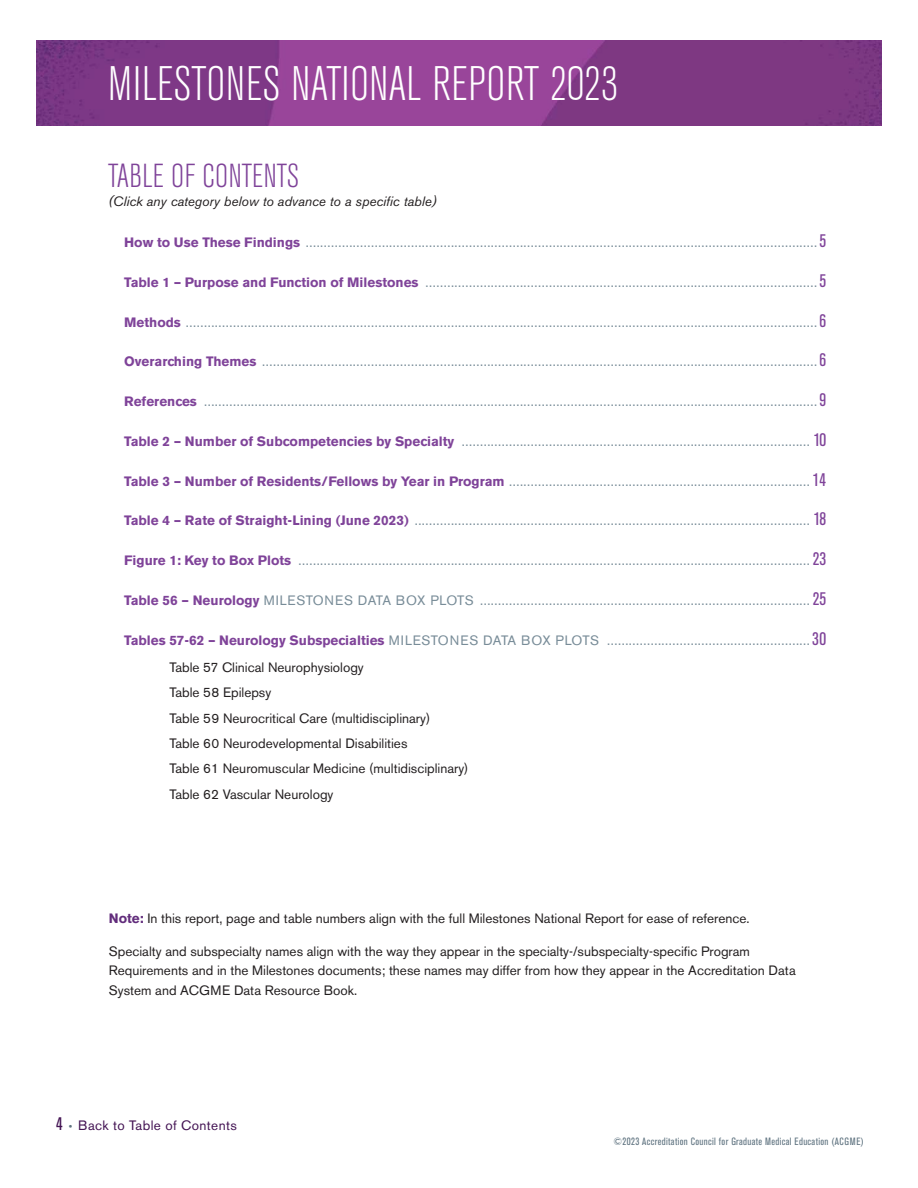
<style>
.page{position:relative;width:918px;height:1188px;background:#fff}
.page>*{position:absolute;margin:0;border:0;box-sizing:border-box;transform-origin:0 0}
.t1{font:300 condensed 48px "Akzidenz Grotesk BE";color:#fff}
.t2{font:300 condensed 33px "Akzidenz Grotesk BE";color:#7f4399}
.t3{font:13.5px/27px "Akzidenz Grotesk BE";color:#788c98}
.t4{font:13.5px/25.5px "Akzidenz Grotesk BE";color:#231f20}
.t5{font:13.5px "Akzidenz Grotesk BE";letter-spacing:.03em;color:#788c98}
.t6{font:italic 13.5px "Akzidenz Grotesk BE";color:#231f20}
.t7{font:13.5px "Akzidenz Grotesk BE";letter-spacing:.03em;color:#431353}
.t8{font:condensed 10.5px "Akzidenz Grotesk BE";letter-spacing:.03em;color:#5f7380}
.s1{font-weight:700;color:#7f4399}
.s2{font-stretch:condensed;font-size:18px;color:#7f4399}
.s3{color:#231f20}
.s4{font-weight:700;color:#622d7c}
.s5{font-stretch:condensed;font-size:18px}
.s6{font-stretch:condensed;font-size:10.5px;color:#5f7380}
</style>
<div class="page">
<img style="left:37px;top:40px;width:844px;height:85px">
<h1 class="t1" style="left:108px;top:57px;width:512px">MILESTONES NATIONAL REPORT 2023</h1>
<h2 class="t2" style="left:108px;top:158px;width:193px">TABLE OF CONTENTS</h2>
<p class="t6" style="left:108px;top:193px;width:330px">(Click any category below to advance to a specific table)</p>
<p class="t3" style="left:124px;top:229px;width:703px"><span class="s1">How to Use These Findings</span> .............................................................................................................................................<span class="s2">5</span></p>
<p class="t3" style="left:124px;top:269px;width:703px"><span class="s1">Table 1 – Purpose and Function of Milestones</span> ............................................................................................................<span class="s2">5</span></p>
<p class="t3" style="left:124px;top:309px;width:703px"><span class="s1">Methods</span> ..............................................................................................................................................................................<span class="s2">6</span></p>
<p class="t3" style="left:124px;top:348px;width:703px"><span class="s1">Overarching Themes</span> .........................................................................................................................................................<span class="s2">6</span></p>
<p class="t3" style="left:124px;top:388px;width:703px"><span class="s1">References</span> .........................................................................................................................................................................<span class="s2">9</span></p>
<p class="t3" style="left:124px;top:428px;width:703px"><span class="s1">Table 2 – Number of Subcompetencies by Specialty</span> ................................................................................................ <span class="s2">10</span></p>
<p class="t3" style="left:124px;top:468px;width:703px"><span class="s1">Table 3 – Number of Residents/Fellows by Year in Program</span> ................................................................................... <span class="s2">14</span></p>
<p class="t3" style="left:124px;top:507px;width:703px"><span class="s1">Table 4 – Rate of Straight-Lining (June 2023)</span> ............................................................................................................. <span class="s2">18</span></p>
<p class="t3" style="left:124px;top:547px;width:703px"><span class="s1">Figure 1: Key to Box Plots</span> ............................................................................................................................................. <span class="s2">23</span></p>
<p class="t5" style="left:124px;top:592px;width:703px"><span class="s1">Table 56 – Neurology</span> MILESTONES DATA BOX PLOTS ........................................................................................... <span class="s2">25</span></p>
<p class="t3" style="left:170px;top:627px;width:658px;text-indent:-45px"><span class="s1">Tables 57-62 – Neurology Subspecialties</span> MILESTONES DATA BOX PLOTS ........................................................<span class="s2">30<br></span><span class="s3">Table 57 Clinical Neurophysiology</span></p>
<p class="t4" style="left:170px;top:680px;width:300px">Table 58 Epilepsy<br>Table 59 Neurocritical Care (multidisciplinary)<br>Table 60 Neurodevelopmental Disabilities<br>Table 61 Neuromuscular Medicine (multidisciplinary)<br>Table 62 Vascular Neurology</p>
<p class="t4" style="left:109px;top:905px;width:642px"><span class="s4">Note:</span> In this report, page and table numbers align with the full Milestones National Report for ease of reference.</p>
<p class="t4" style="left:109px;top:941px;width:688px;line-height:19.5px">Specialty and subspecialty names align with the way they appear in the specialty-/subspecialty-specific Program<br>Requirements and in the Milestones documents; these names may differ from how they appear in the Accreditation Data<br>System and ACGME Data Resource Book.</p>
<p class="t7" style="left:56px;top:1118px;width:182px"><span class="s5">4</span> <span class="s6">•</span> Back to Table of Contents</p>
<p class="t8" style="left:614px;top:1135px;width:252px">©2023 Accreditation Council for Graduate Medical Education (ACGME)</p>
</div>
